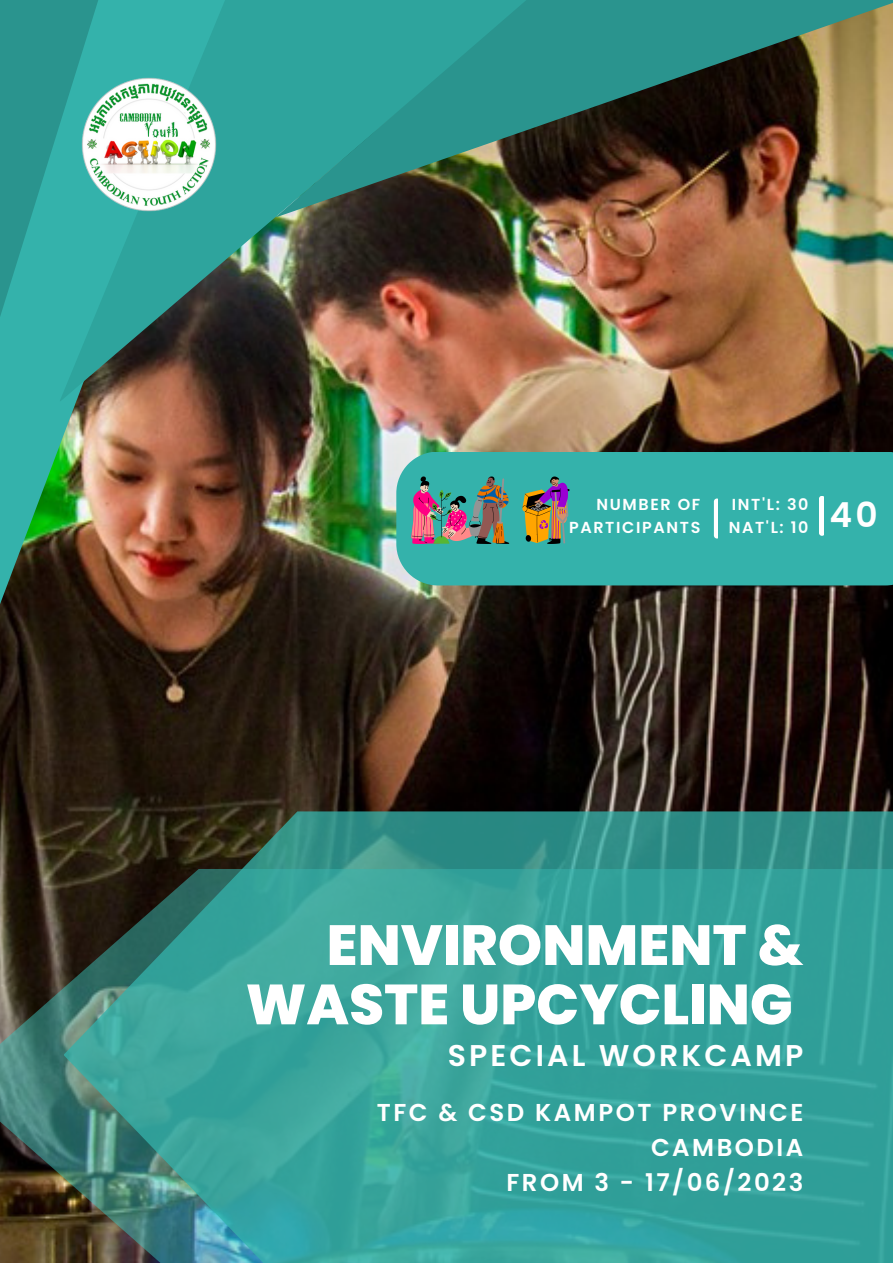
<style>
.page{position:relative;width:893px;height:1264px;background:#fff}
.page>*{position:absolute;margin:0;border:0;box-sizing:border-box;transform-origin:0 0}
.t1{font:800 56.55px/59.2px "Poppins";color:#fff;text-align:right}
.t2{font:600 30px "Poppins";letter-spacing:.105em;color:#fff}
.t3{font:600 24.45px/34.8px "Poppins";letter-spacing:.105em;color:#fff;text-align:right}
.t4{font:600 15.9px/22.6px "Poppins";letter-spacing:.105em;color:#fff;text-align:right}
</style>
<div class="page">
<img style="left:0;top:218px;width:892px;height:651px">
<img style="left:0;top:402px;width:276px;height:275px">
<img style="left:220px;top:0;width:472px;height:402px">
<img style="left:275px;top:0;width:617px;height:218px">
<svg style="left:0;top:0;width:220px;height:475px"></svg>
<svg style="left:0;top:869px;width:64px;height:393px"></svg>
<svg style="left:64px;top:811px;width:828px;height:451px;fill:#329f99"></svg>
<img style="left:79px;top:74px;width:140px;height:141px">
<div style="left:396px;top:451px;width:496px;height:134px;background:#34b2ab"></div>
<img style="left:411px;top:476px;width:98px;height:68px">
<svg style="left:522px;top:476px;width:47px;height:68px"></svg>
<svg style="left:713px;top:498px;width:5px;height:40px"></svg>
<svg style="left:818px;top:496px;width:5px;height:40px"></svg>
<p class="t4" style="left:569px;top:493px;width:133px">NUMBER OF<br>PARTICIPANTS</p>
<p class="t4" style="left:728px;top:493px;width:151px;text-align:left">INT'L: 30<br>NAT'L: 10 <sup>40</sup></p>
<h1 class="t1" style="left:245px;top:915px;width:559px">ENVIRONMENT &amp;<br>WASTE UPCYCLING</h1>
<p class="t2" style="left:448px;top:1034px;width:357px">SPECIAL WORKCAMP</p>
<p class="t3" style="left:377px;top:1095px;width:428px">TFC &amp; CSD KAMPOT PROVINCE<br>CAMBODIA<br>FROM 3 - 17/06/2023</p>
</div>
